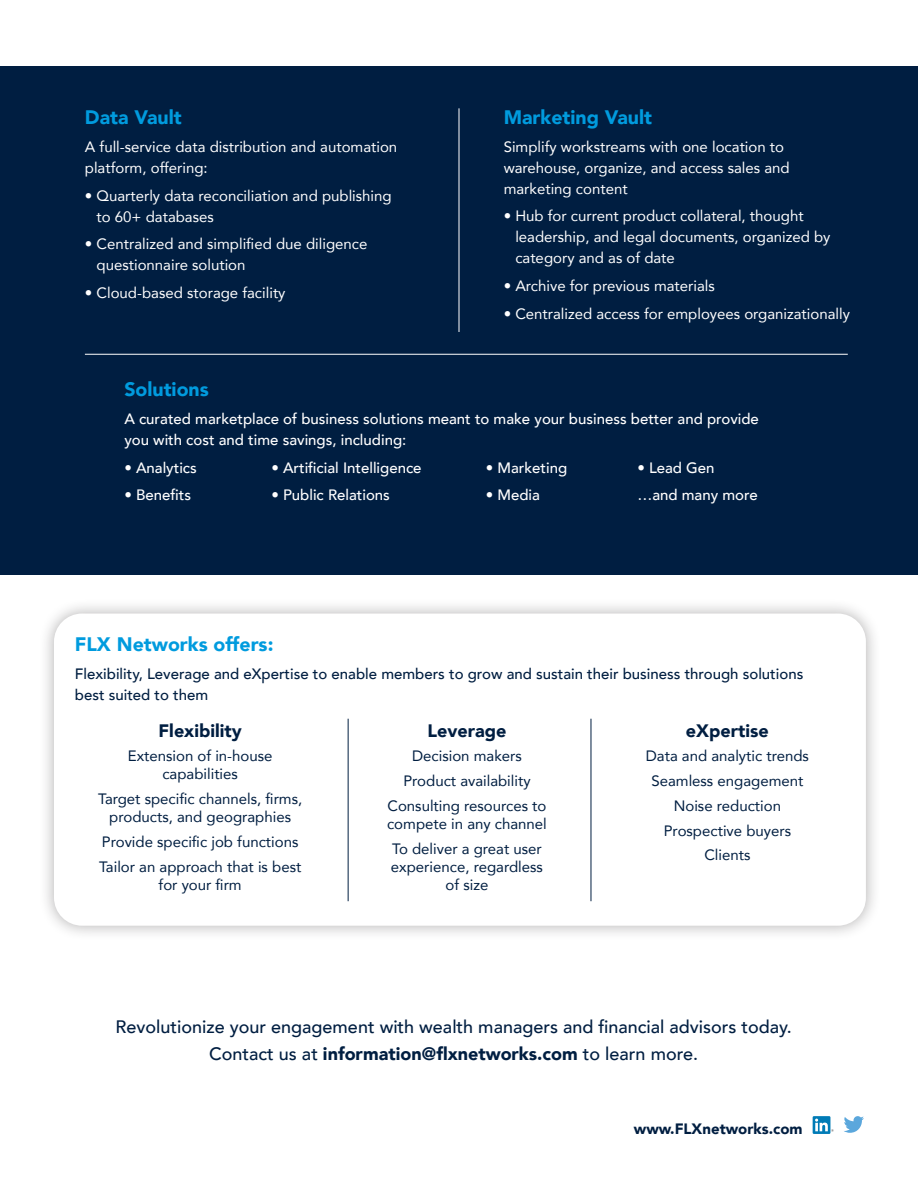
<style>
.page{position:relative;width:918px;height:1188px;background:#fff}
.page>*{position:absolute;margin:0;border:0;box-sizing:border-box;transform-origin:0 0}
.t1{font:900 19.5px "Avenir";color:#009bde}
.t2{font:500 18px/27px "Avenir";color:#001e41;text-align:center}
.t3{font:900 18px "Avenir";color:#001e41}
.t4{font:15px/21px "Avenir";color:#fff}
.t5{font:15px/18px "Avenir";color:#001e41;text-align:center}
.t6{font:500 15px/21px "Avenir";color:#fff}
.t7{font:500 15px/21px "Avenir";color:#001e41}
.t8{font:900 15px "Avenir";color:#001e41}
.s1{font-weight:900}
</style>
<div class="page">
<div style="left:39px;top:598px;width:842px;height:343px;background:#231f20;opacity:.35"></div>
<div style="left:54px;top:614px;width:812px;height:312px;background:#fff;border-radius:28px"></div>
<div style="left:0;top:66px;width:918px;height:509px;background:#001e41"></div>
<hr style="left:459px;top:108px;width:1px;height:224px;background:#fff">
<hr style="left:348px;top:719px;width:1px;height:182px;background:#001e41">
<hr style="left:591px;top:719px;width:1px;height:182px;background:#001e41">
<hr style="left:85px;top:354px;width:763px;height:1px;background:#fff">
<div style="left:813px;top:1116px;width:17px;height:18px;background:#007bb6"></div>
<svg style="left:815px;top:1119px;width:19px;height:13px"></svg>
<svg style="left:844px;top:1116px;width:20px;height:17px"></svg>
<p class="t1" style="left:85px;top:101px;width:98px">Data Vault</p>
<p class="t4" style="left:85px;top:136px;width:314px">A full-service data distribution and automation platform, offering:</p>
<p class="t4" style="left:97px;top:184px;width:297px;text-indent:-12px">• Quarterly data reconciliation and publishing to 60+ databases</p>
<p class="t4" style="left:97px;top:233px;width:272px;text-indent:-12px">• Centralized and simplified due diligence questionnaire solution</p>
<p class="t4" style="left:85px;top:282px;width:202px">• Cloud-based storage facility</p>
<p class="t1" style="left:504px;top:100px;width:150px">Marketing Vault</p>
<p class="t4" style="left:504px;top:136px;width:288px">Simplify workstreams with one location to warehouse, organize, and access sales and marketing content</p>
<p class="t4" style="left:515px;top:205px;width:317px;text-indent:-12px">• Hub for current product collateral, thought leadership, and legal documents, organized by category and as of date</p>
<p class="t4" style="left:504px;top:275px;width:213px">• Archive for previous materials</p>
<p class="t4" style="left:504px;top:303px;width:348px">• Centralized access for employees organizationally</p>
<p class="t1" style="left:124px;top:373px;width:86px">Solutions</p>
<p class="t6" style="left:124px;top:407px;width:636px">A curated marketplace of business solutions meant to make your business better and provide you with cost and time savings, including:</p>
<p class="t6" style="left:124px;top:456px;width:74px">• Analytics</p>
<p class="t6" style="left:271px;top:456px;width:152px">• Artificial Intelligence</p>
<p class="t6" style="left:486px;top:456px;width:83px">• Marketing</p>
<p class="t6" style="left:637px;top:456px;width:79px">• Lead Gen</p>
<p class="t6" style="left:124px;top:484px;width:68px">• Benefits</p>
<p class="t6" style="left:271px;top:484px;width:120px">• Public Relations</p>
<p class="t6" style="left:486px;top:484px;width:56px">• Media</p>
<p class="t6" style="left:637px;top:484px;width:122px">…and many more</p>
<p class="t1" style="left:75px;top:628px;width:200px">FLX Networks offers:</p>
<p class="t7" style="left:75px;top:663px;width:730px">Flexibility, Leverage and eXpertise to enable members to grow and sustain their business through solutions best suited to them</p>
<p class="t3" style="left:159px;top:715px;width:85px">Flexibility</p>
<p class="t5" style="left:128px;top:747px;width:146px">Extension of in-house capabilities</p>
<p class="t5" style="left:98px;top:790px;width:206px">Target specific channels, firms, products, and geographies</p>
<p class="t5" style="left:102px;top:832px;width:198px">Provide specific job functions</p>
<p class="t5" style="left:99px;top:857px;width:204px">Tailor an approach that is best for your firm</p>
<p class="t3" style="left:427px;top:715px;width:81px">Leverage</p>
<p class="t5" style="left:412px;top:747px;width:111px">Decision makers</p>
<p class="t5" style="left:403px;top:772px;width:129px">Product availability</p>
<p class="t5" style="left:387px;top:796px;width:161px;text-align:left">Consulting resources to compete in any channel</p>
<p class="t5" style="left:391px;top:839px;width:154px">To deliver a great user experience, regardless of size</p>
<p class="t3" style="left:686px;top:715px;width:84px">eXpertise</p>
<p class="t5" style="left:646px;top:747px;width:165px">Data and analytic trends</p>
<p class="t5" style="left:651px;top:772px;width:154px">Seamless engagement</p>
<p class="t5" style="left:674px;top:796px;width:109px">Noise reduction</p>
<p class="t5" style="left:664px;top:821px;width:129px">Prospective buyers</p>
<p class="t5" style="left:704px;top:846px;width:48px">Clients</p>
<p class="t2" style="left:116px;top:1012px;width:678px">Revolutionize your engagement with wealth managers and financial advisors today.<br>Contact us at <span class="s1">information@flxnetworks.com</span> to learn more.</p>
<p class="t8" style="left:634px;top:1116px;width:170px">www.FLXnetworks.com</p>
</div>
